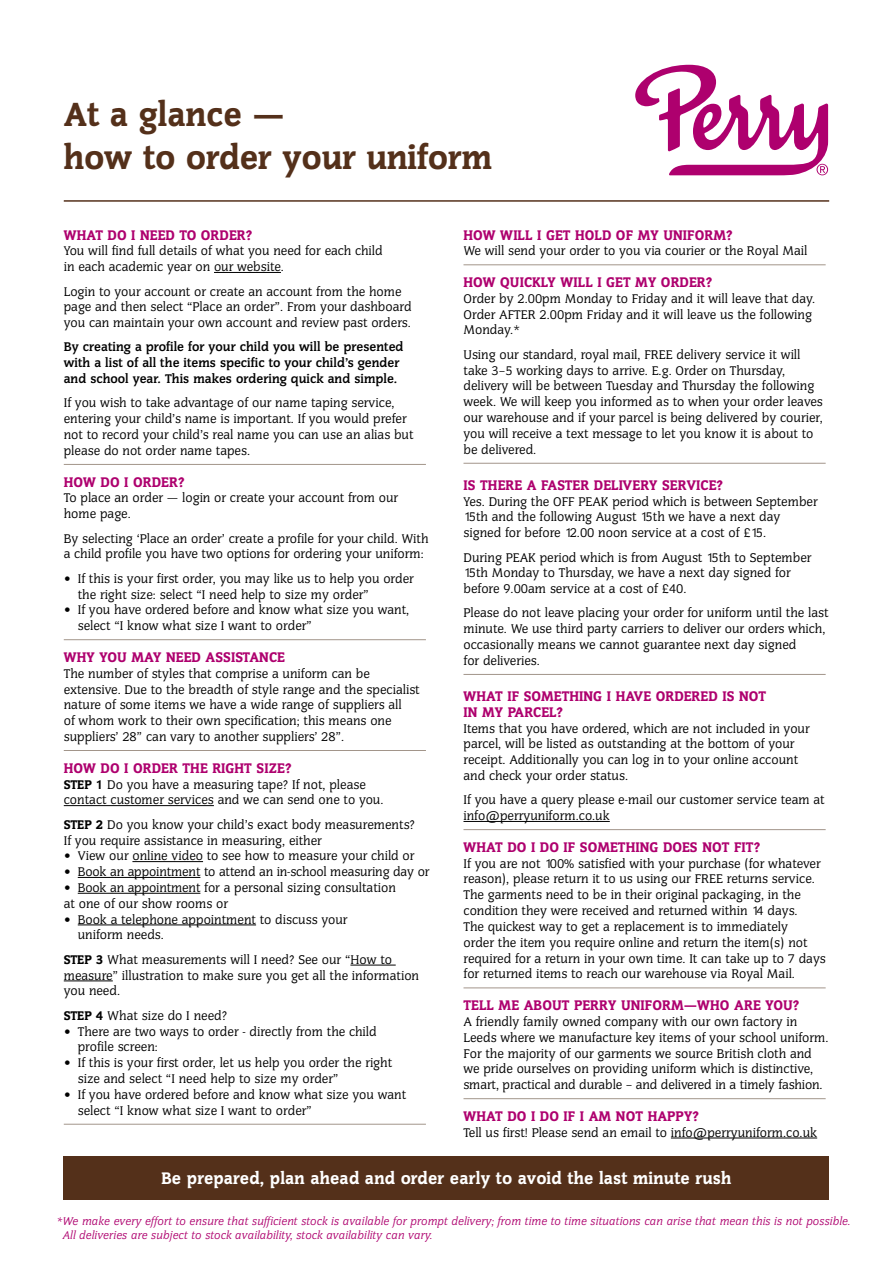
<style>
.page{position:relative;width:893px;height:1263px;background:#fff}
.page>*{position:absolute;margin:0;border:0;box-sizing:border-box;transform-origin:0 0}
.t1{font:900 36px/43.2px "Congress SBOP";letter-spacing:-.01em;color:#54301a}
.t2{font:900 18px "Congress SBOP";color:#fff}
.t3{font:900 15px/15.8px "Congress SBOP";color:#ae006e}
.t4{font:13.5px/15.8px "Congress SBOP";color:#000}
.t5{font:700 13.5px/15.8px "Congress SBOP";color:#000}
.t6{font:italic 12px/14.4px "Congress SBOP";color:#ae006e}
.s1{font-weight:900}
</style>
<div class="page">
<hr style="left:214px;top:272px;width:67px;height:1px;background:#000">
<hr style="left:64px;top:805px;width:150px;height:1px;background:#000">
<hr style="left:132px;top:861px;width:71px;height:1px;background:#000">
<hr style="left:78px;top:877px;width:122px;height:1px;background:#000">
<hr style="left:78px;top:893px;width:122px;height:1px;background:#000">
<hr style="left:78px;top:924px;width:178px;height:1px;background:#000">
<hr style="left:350px;top:965px;width:46px;height:1px;background:#000">
<hr style="left:64px;top:980px;width:49px;height:1px;background:#000">
<hr style="left:64px;top:464px;width:362px;height:1px;background:#a2958a">
<hr style="left:64px;top:639px;width:362px;height:1px;background:#a2958a">
<hr style="left:64px;top:750px;width:362px;height:1px;background:#a2958a">
<hr style="left:64px;top:1124px;width:362px;height:1px;background:#a2958a">
<hr style="left:463px;top:821px;width:147px;height:1px;background:#000">
<hr style="left:671px;top:1138px;width:146px;height:1px;background:#000">
<hr style="left:463px;top:264px;width:363px;height:1px;background:#a2958a">
<hr style="left:463px;top:463px;width:363px;height:1px;background:#a2958a">
<hr style="left:463px;top:674px;width:363px;height:1px;background:#a2958a">
<hr style="left:463px;top:829px;width:363px;height:1px;background:#a2958a">
<hr style="left:463px;top:987px;width:363px;height:1px;background:#a2958a">
<hr style="left:463px;top:1098px;width:363px;height:1px;background:#a2958a">
<div style="left:64px;top:1155px;width:765px;height:44px;background:#54301a"></div>
<svg style="left:635px;top:64px;width:193px;height:111px"></svg>
<hr style="left:64px;top:200px;width:765px;height:2px;background:#54301a">
<h1 class="t1" style="left:64px;top:93px;width:430px">At a glance —<br>how to order your uniform</h1>
<p class="t3" style="left:64px;top:227px;width:190px">WHAT DO I NEED TO ORDER?</p>
<p class="t4" style="left:64px;top:243px;width:320px">You will find full details of what you need for each child in each academic year on our website.</p>
<p class="t4" style="left:64px;top:284px;width:349px">Login to your account or create an account from the home page and then select “Place an order”. From your dashboard you can maintain your own account and review past orders.</p>
<p class="t5" style="left:64px;top:339px;width:341px">By creating a profile for your child you will be presented with a list of all the items specific to your child’s gender and school year. This makes ordering quick and simple.</p>
<p class="t4" style="left:64px;top:396px;width:351px">If you wish to take advantage of our name taping service, entering your child’s name is important. If you would prefer not to record your child’s real name you can use an alias but please do not order name tapes.</p>
<p class="t3" style="left:64px;top:474px;width:122px">HOW DO I ORDER?</p>
<p class="t4" style="left:64px;top:491px;width:336px">To place an order — login or create your account from our home page.</p>
<p class="t4" style="left:64px;top:531px;width:366px">By selecting ‘Place an order’ create a profile for your child. With a child profile you have two options for ordering your uniform:</p>
<p class="t4" style="left:78px;top:571px;width:338px;text-indent:-14px">• If this is your first order, you may like us to help you order the right size: select “I need help to size my order”</p>
<p class="t4" style="left:78px;top:602px;width:333px;text-indent:-14px">• If you have ordered before and know what size you want, select “I know what size I want to order”</p>
<p class="t3" style="left:64px;top:649px;width:223px">WHY YOU MAY NEED ASSISTANCE</p>
<p class="t4" style="left:64px;top:666px;width:357px">The number of styles that comprise a uniform can be extensive. Due to the breadth of style range and the specialist nature of some items we have a wide range of suppliers all<br>of whom work to their own specification; this means one suppliers’ 28” can vary to another suppliers’ 28”.</p>
<p class="t3" style="left:64px;top:760px;width:229px">HOW DO I ORDER THE RIGHT SIZE?</p>
<p class="t4" style="left:64px;top:777px;width:321px"><span class="s1">STEP 1</span> Do you have a measuring tape? If not, please contact customer services and we can send one to you.</p>
<p class="t4" style="left:64px;top:817px;width:353px"><span class="s1">STEP 2</span> Do you know your child’s exact body measurements?<br>If you require assistance in measuring, either</p>
<p class="t4" style="left:64px;top:848px;width:352px">• View our online video to see how to measure your child or</p>
<p class="t4" style="left:64px;top:864px;width:367px">• Book an appointment to attend an in-school measuring day or</p>
<p class="t4" style="left:64px;top:880px;width:334px">• Book an appointment for a personal sizing consultation at one of our show rooms or</p>
<p class="t4" style="left:78px;top:912px;width:271px;text-indent:-14px">• Book a telephone appointment to discuss your uniform needs.</p>
<p class="t4" style="left:64px;top:952px;width:357px"><span class="s1">STEP 3</span> What measurements will I need? See our “How to measure” illustration to make sure you get all the information you need.</p>
<p class="t4" style="left:64px;top:1008px;width:165px"><span class="s1">STEP 4</span> What size do I need?</p>
<p class="t4" style="left:78px;top:1024px;width:300px;text-indent:-14px">• There are two ways to order - directly from the child profile screen:</p>
<p class="t4" style="left:78px;top:1055px;width:316px;text-indent:-14px">• If this is your first order, let us help you order the right size and select “I need help to size my order”</p>
<p class="t4" style="left:78px;top:1087px;width:330px;text-indent:-14px">• If you have ordered before and know what size you want select “I know what size I want to order”</p>
<p class="t3" style="left:463px;top:227px;width:271px">HOW WILL I GET HOLD OF MY UNIFORM?</p>
<p class="t4" style="left:463px;top:243px;width:345px">We will send your order to you via courier or the Royal Mail</p>
<p class="t3" style="left:463px;top:274px;width:251px">HOW QUICKLY WILL I GET MY ORDER?</p>
<p class="t4" style="left:463px;top:291px;width:353px">Order by 2.00pm Monday to Friday and it will leave that day.<br>Order AFTER 2.00pm Friday and it will leave us the following<br>Monday.*</p>
<p class="t4" style="left:463px;top:347px;width:361px">Using our standard, royal mail, FREE delivery service it will take 3–5 working days to arrive. E.g. Order on Thursday, delivery will be between Tuesday and Thursday the following week. We will keep you informed as to when your order leaves our warehouse and if your parcel is being delivered by courier, you will receive a text message to let you know it is about to be delivered.</p>
<p class="t3" style="left:463px;top:477px;width:261px">IS THERE A FASTER DELIVERY SERVICE?</p>
<p class="t4" style="left:463px;top:494px;width:356px">Yes. During the OFF PEAK period which is between September<br>15th and the following August 15th we have a next day signed for before 12.00 noon service at a cost of £15.</p>
<p class="t4" style="left:463px;top:550px;width:350px">During PEAK period which is from August 15th to September<br>15th Monday to Thursday, we have a next day signed for before 9.00am service at a cost of £40.</p>
<p class="t4" style="left:463px;top:606px;width:367px">Please do not leave placing your order for uniform until the last minute. We use third party carriers to deliver our orders which, occasionally means we cannot guarantee next day signed<br>for deliveries.</p>
<p class="t3" style="left:463px;top:688px;width:304px">WHAT IF SOMETHING I HAVE ORDERED IS NOT<br>IN MY PARCEL?</p>
<p class="t4" style="left:463px;top:721px;width:348px">Items that you have ordered, which are not included in your parcel, will be listed as outstanding at the bottom of your receipt. Additionally you can log in to your online account and check your order status.</p>
<p class="t4" style="left:463px;top:792px;width:363px">If you have a query please e-mail our customer service team at info@perryuniform.co.uk</p>
<p class="t3" style="left:463px;top:839px;width:298px">WHAT DO I DO IF SOMETHING DOES NOT FIT?</p>
<p class="t4" style="left:463px;top:856px;width:364px">If you are not 100% satisfied with your purchase (for whatever reason), please return it to us using our FREE returns service.<br>The garments need to be in their original packaging, in the condition they were received and returned within 14 days.<br>The quickest way to get a replacement is to immediately<br>order the item you require online and return the item(s) not required for a return in your own time. It can take up to 7 days for returned items to reach our warehouse via Royal Mail.</p>
<p class="t3" style="left:463px;top:997px;width:338px">TELL ME ABOUT PERRY UNIFORM—WHO ARE YOU?</p>
<p class="t4" style="left:463px;top:1014px;width:366px">A friendly family owned company with our own factory in Leeds where we manufacture key items of your school uniform.<br>For the majority of our garments we source British cloth and we pride ourselves on providing uniform which is distinctive, smart, practical and durable – and delivered in a timely fashion.</p>
<p class="t3" style="left:463px;top:1108px;width:237px">WHAT DO I DO IF I AM NOT HAPPY?</p>
<p class="t4" style="left:463px;top:1125px;width:355px">Tell us first! Please send an email to info@perryuniform.co.uk</p>
<h2 class="t2" style="left:161px;top:1169px;width:572px">Be prepared, plan ahead and order early to avoid the last minute rush</h2>
<p class="t6" style="left:63px;top:1214px;width:789px;text-indent:-6px">*We make every effort to ensure that sufficient stock is available for prompt delivery; from time to time situations can arise that mean this is not possible.<br>All deliveries are subject to stock availability, stock availability can vary.</p>
</div>
